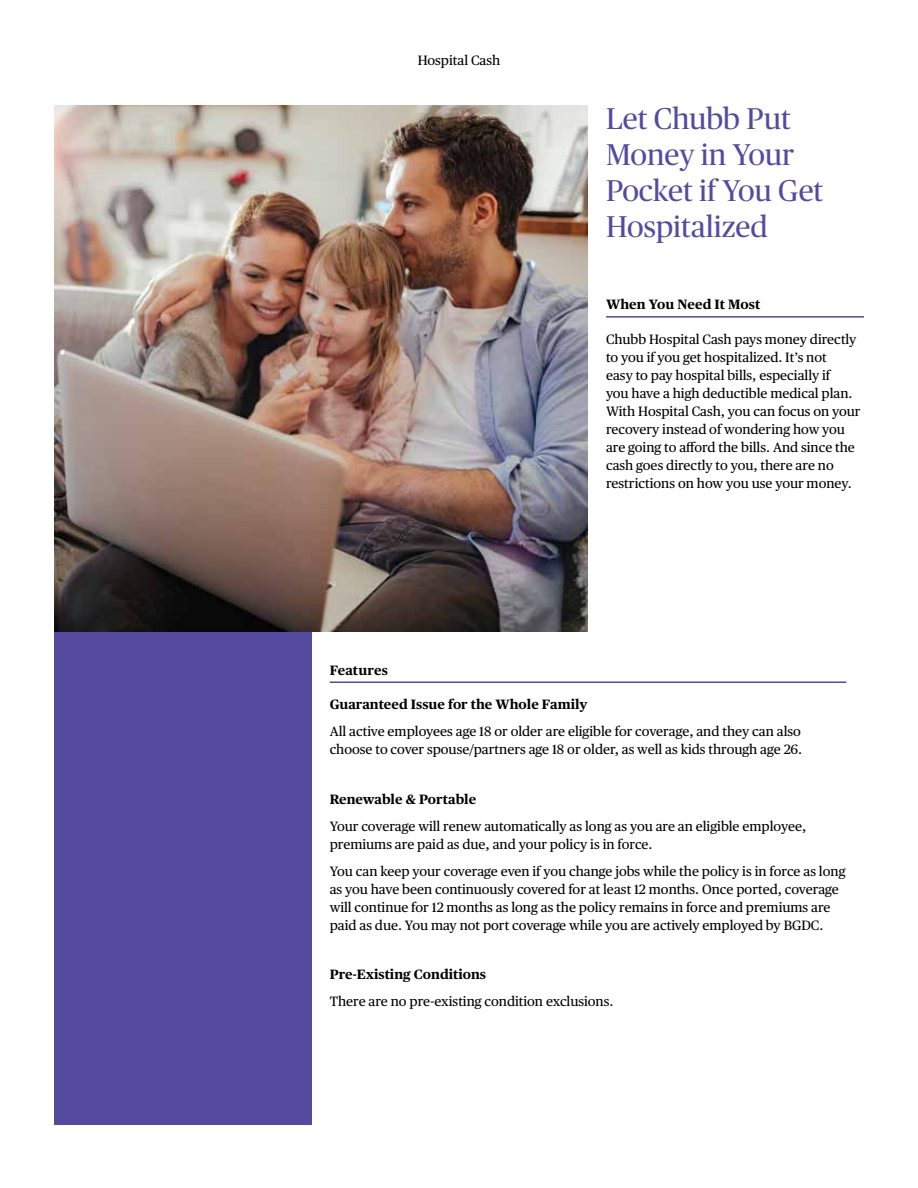
<style>
.page{position:relative;width:918px;height:1188px;background:#fff}
.page>*{position:absolute;margin:0;border:0;box-sizing:border-box;transform-origin:0 0}
.t1{font:30px/36px "Chubb Publico";color:#544b9f}
.t2{font:13.5px/18px "Chubb Publico Text";color:#000}
.t3{font:700 13.5px "Chubb Publico Text";color:#000}
</style>
<div class="page">
<div style="left:55px;top:632px;width:257px;height:493px;background:#544b9f"></div>
<img style="left:54px;top:105px;width:534px;height:527px">
<hr style="left:606px;top:316px;width:258px;height:2px;background:#544b9f">
<hr style="left:330px;top:681px;width:516px;height:2px;background:#544b9f">
<p class="t2" style="left:418px;top:50px;width:84px">Hospital Cash</p>
<h1 class="t1" style="left:606px;top:99px;width:219px">Let Chubb Put<br>Money in Your<br>Pocket if You Get<br>Hospitalized</h1>
<p class="t3" style="left:606px;top:294px;width:156px">When You Need It Most</p>
<p class="t2" style="left:606px;top:329px;width:256px">Chubb Hospital Cash pays money directly to you if you get hospitalized. It’s not<br>easy to pay hospital bills, especially if<br>you have a high deductible medical plan.<br>With Hospital Cash, you can focus on your recovery instead of wondering how you are going to afford the bills. And since the cash goes directly to you, there are no restrictions on how you use your money.</p>
<p class="t3" style="left:330px;top:660px;width:60px">Features</p>
<p class="t3" style="left:330px;top:694px;width:259px">Guaranteed Issue for the Whole Family</p>
<p class="t2" style="left:330px;top:722px;width:474px">All active employees age 18 or older are eligible for coverage, and they can also choose to cover spouse/partners age 18 or older, as well as kids through age 26.</p>
<p class="t3" style="left:330px;top:789px;width:148px">Renewable &amp; Portable</p>
<p class="t2" style="left:330px;top:816px;width:478px">Your coverage will renew automatically as long as you are an eligible employee, premiums are paid as due, and your policy is in force.</p>
<p class="t2" style="left:330px;top:861px;width:517px">You can keep your coverage even if you change jobs while the policy is in force as long as you have been continuously covered for at least 12 months. Once ported, coverage will continue for 12 months as long as the policy remains in force and premiums are paid as due. You may not port coverage while you are actively employed by BGDC.</p>
<p class="t3" style="left:330px;top:964px;width:158px">Pre-Existing Conditions</p>
<p class="t2" style="left:330px;top:992px;width:285px">There are no pre-existing condition exclusions.</p>
</div>
